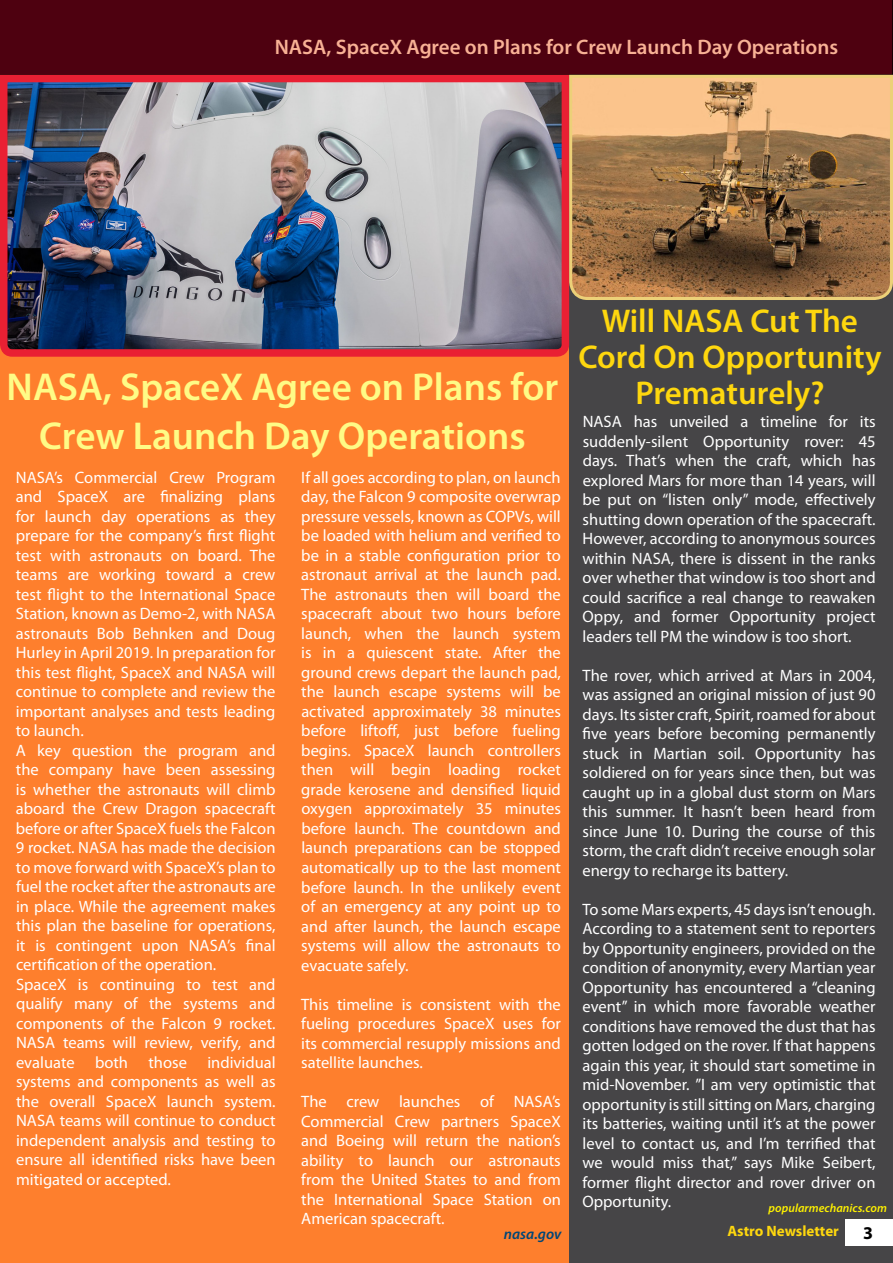
<style>
.page{position:relative;width:893px;height:1263px;background:#fff}
.page>*{position:absolute;margin:0;border:0;box-sizing:border-box;transform-origin:0 0}
.t1{font:600 39px/49.5px "Myriad Pro";color:#fefb86;text-align:center}
.t2{font:600 33px/36px "Myriad Pro";color:#fed70e;text-align:center}
.t3{font:600 21px "Myriad Pro";color:#f8b195}
.t4{font:700 18px "Myriad Pro";color:#000}
.t5{font:16.5px/19.5px "Myriad Pro";color:#fff;text-align:justify}
.t6{font:700 15px "Myriad Pro";color:#fed70e}
.t7{font:italic 600 15px "Myriad Pro";color:#004677}
.t8{font:italic 600 12px "Myriad Pro";letter-spacing:.005em;color:#fff200}
</style>
<div class="page">
<div style="left:0;top:75px;width:579px;height:1188px;background:#fe7f2d"></div>
<div style="left:569px;top:76px;width:324px;height:1187px;background:#464547"></div>
<div style="left:0;top:0;width:893px;height:73px;background:#4e0110"></div>
<div style="left:846px;top:1219px;width:47px;height:26px;background:#fff"></div>
<img style="left:0;top:71px;width:573px;height:286px">
<svg style="left:568px;top:73px;width:325px;height:229px;background:#a67d52"></svg>
<p class="t3" style="left:275px;top:34px;width:565px">NASA, SpaceX Agree on Plans for Crew Launch Day Operations</p>
<h1 class="t1" style="left:7px;top:361px;width:553px">NASA, SpaceX Agree on Plans for<br>Crew Launch Day Operations</h1>
<p class="t5" style="left:16px;top:467px;width:261px;text-align:left">NASA’s Commercial Crew Program and SpaceX are finalizing plans for launch day operations as they prepare for the company’s first flight test with astronauts on board. The teams are working toward a crew test flight to the International Space Station, known as Demo-2, with NASA astronauts Bob Behnken and Doug Hurley in April 2019. In preparation for this test flight, SpaceX and NASA will continue to complete and review the important analyses and tests leading to launch.<br>A key question the program and the company have been assessing is whether the astronauts will climb aboard the Crew Dragon spacecraft before or after SpaceX fuels the Falcon 9 rocket. NASA has made the decision to move forward with SpaceX’s plan to fuel the rocket after the astronauts are in place. While the agreement makes this plan the baseline for operations, it is contingent upon NASA’s final certification of the operation.<br>SpaceX is continuing to test and qualify many of the systems and components of the Falcon 9 rocket.<br>NASA teams will review, verify, and evaluate both those individual systems and components as well as the overall SpaceX launch system.<br>NASA teams will continue to conduct independent analysis and testing to ensure all identified risks have been mitigated or accepted.</p>
<p class="t5" style="left:301px;top:467px;width:261px">If all goes according to plan, on launch day, the Falcon 9 composite overwrap pressure vessels, known as COPVs, will be loaded with helium and verified to be in a stable configuration prior to astronaut arrival at the launch pad.<br>The astronauts then will board the spacecraft about two hours before launch, when the launch system is in a quiescent state. After the ground crews depart the launch pad, the launch escape systems will be activated approximately 38 minutes before liftoff, just before fueling begins. SpaceX launch controllers then will begin loading rocket grade kerosene and densified liquid oxygen approximately 35 minutes before launch. The countdown and launch preparations can be stopped automatically up to the last moment before launch. In the unlikely event of an emergency at any point up to and after launch, the launch escape systems will allow the astronauts to evacuate safely.</p>
<p class="t5" style="left:301px;top:994px;width:261px">This timeline is consistent with the fueling procedures SpaceX uses for its commercial resupply missions and satellite launches.</p>
<p class="t5" style="left:301px;top:1091px;width:261px">The crew launches of NASA’s Commercial Crew partners SpaceX and Boeing will return the nation’s ability to launch our astronauts from the United States to and from the International Space Station on American spacecraft.</p>
<p class="t7" style="left:504px;top:1224px;width:59px">nasa.gov</p>
<h2 class="t2" style="left:578px;top:302px;width:305px">Will NASA Cut The<br>Cord On Opportunity<br>Prematurely?</h2>
<p class="t5" style="left:583px;top:412px;width:295px">NASA has unveiled a timeline for its suddenly-silent Opportunity rover: 45 days. That’s when the craft, which has explored Mars for more than 14 years, will be put on “listen only” mode, effectively shutting down operation of the spacecraft.<br>However, according to anonymous sources within NASA, there is dissent in the ranks over whether that window is too short and could sacrifice a real change to reawaken Oppy, and former Opportunity project leaders tell PM the window is too short.</p>
<p class="t5" style="left:582px;top:665px;width:295px">The rover, which arrived at Mars in 2004, was assigned an original mission of just 90 days. Its sister craft, Spirit, roamed for about five years before becoming permanently stuck in Martian soil. Opportunity has soldiered on for years since then, but was caught up in a global dust storm on Mars this summer. It hasn’t been heard from since June 10. During the course of this storm, the craft didn’t receive enough solar energy to recharge its battery.</p>
<p class="t5" style="left:582px;top:899px;width:295px">To some Mars experts, 45 days isn’t enough.<br>According to a statement sent to reporters by Opportunity engineers, provided on the condition of anonymity, every Martian year Opportunity has encountered a “cleaning event” in which more favorable weather conditions have removed the dust that has gotten lodged on the rover. If that happens again this year, it should start sometime in mid-November. ”I am very optimistic that opportunity is still sitting on Mars, charging its batteries, waiting until it’s at the power level to contact us, and I’m terrified that we would miss that,” says Mike Seibert, former flight director and rover driver on Opportunity.</p>
<p class="t8" style="left:769px;top:1200px;width:120px">popularmechanics.com</p>
<p class="t6" style="left:727px;top:1221px;width:113px">Astro Newsletter</p>
<p class="t4" style="left:863px;top:1221px;width:11px">3</p>
</div>
